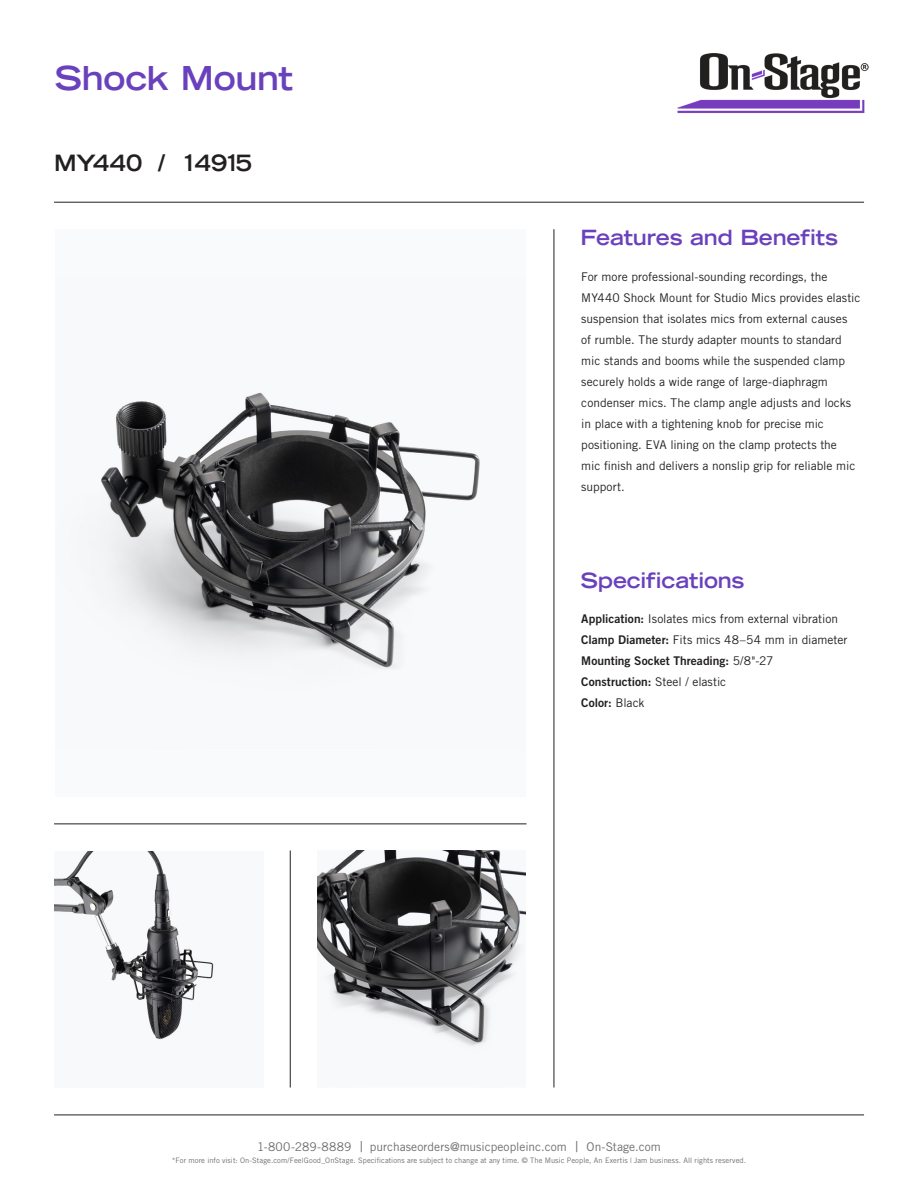
<style>
.page{position:relative;width:918px;height:1188px;background:#fff}
.page>*{position:absolute;margin:0;border:0;box-sizing:border-box;transform-origin:0 0}
.t1{font:700 expanded 33px "Trade Gothic LT Std";letter-spacing:-.01em;color:#6a41bd}
.t2{font:700 expanded 22.5px "Trade Gothic LT Std";letter-spacing:-.06em;color:#231f20}
.t3{font:700 expanded 21px "Trade Gothic LT Std";letter-spacing:-.01em;color:#6a41bd}
.Paragraph_Style_1{font:12px/21px "Trade Gothic LT Std";color:#231f20}
.Paragraph_Style_1-2{font:12px "Trade Gothic LT Std Bd 2";letter-spacing:.005em;color:#231f20}
.t4{font:12px "Trade Gothic LT Std";letter-spacing:.005em;color:#6c6d70}
.t5{font:7.5px "Trade Gothic LT Std";letter-spacing:.01em;color:#6c6d70}
.s1{font-family:"Trade Gothic LT Std Bd 2"}
.s2{font-family:"Trade Gothic LT Std"}
.s3{font-size:15px}
</style>
<div class="page">
<img style="left:55px;top:852px;width:159px;height:188px">
<img style="left:318px;top:850px;width:208px;height:197px">
<div style="left:55px;top:230px;width:471px;height:567px;background:#f9fafc"></div>
<img style="left:101px;top:392px;width:379px;height:276px">
<hr style="left:54px;top:202px;width:810px;height:1px;background:#231f20">
<img style="left:677px;top:53px;width:192px;height:60px">
<hr style="left:54px;top:824px;width:473px;height:1px;background:#231f20">
<hr style="left:290px;top:851px;width:1px;height:237px;background:#231f20">
<hr style="left:554px;top:229px;width:1px;height:859px;background:#231f20">
<hr style="left:54px;top:1115px;width:810px;height:1px;background:#231f20">
<p class="t1" style="left:55px;top:57px;width:240px">Shock Mount</p>
<p class="t2" style="left:54px;top:148px;width:200px">MY440 / 14915</p>
<h3 class="t3" style="left:581px;top:224px;width:259px">Features and Benefits</h3>
<p class="Paragraph_Style_1" style="left:581px;top:266px;width:281px">For more professional-sounding recordings, the MY440 Shock Mount for Studio Mics provides elastic suspension that isolates mics from external causes<br>of rumble. The sturdy adapter mounts to standard mic stands and booms while the suspended clamp securely holds a wide range of large-diaphragm condenser mics. The clamp angle adjusts and locks in place with a tightening knob for precise mic positioning. EVA lining on the clamp protects the<br>mic finish and delivers a nonslip grip for reliable mic support.</p>
<p class="t3" style="left:580px;top:566px;width:165px">Specifications</p>
<p class="Paragraph_Style_1" style="left:581px;top:608px;width:258px"><span class="s1">Application:</span> Isolates mics from external vibration</p>
<p class="Paragraph_Style_1" style="left:581px;top:629px;width:268px"><span class="s1">Clamp Diameter:</span> Fits mics 48–54 mm in diameter</p>
<p class="Paragraph_Style_1-2" style="left:581px;top:653px;width:194px">Mounting Socket Threading: <span class="s2">5/8"-27</span></p>
<p class="Paragraph_Style_1-2" style="left:581px;top:674px;width:146px">Construction: <span class="s2">Steel / elastic</span></p>
<p class="Paragraph_Style_1-2" style="left:581px;top:695px;width:65px">Color: <span class="s2">Black</span></p>
<p class="t4" style="left:257px;top:1139px;width:405px">1-800-289-8889 <span class="s3">|</span> purchaseorders@musicpeopleinc.com <span class="s3">|</span> On-Stage.com</p>
<p class="t5" style="left:172px;top:1156px;width:576px">*For more info visit: On-Stage.com/FeelGood_OnStage. Specifications are subject to change at any time. © The Music People, An Exertis | Jam business. All rights reserved.</p>
</div>
